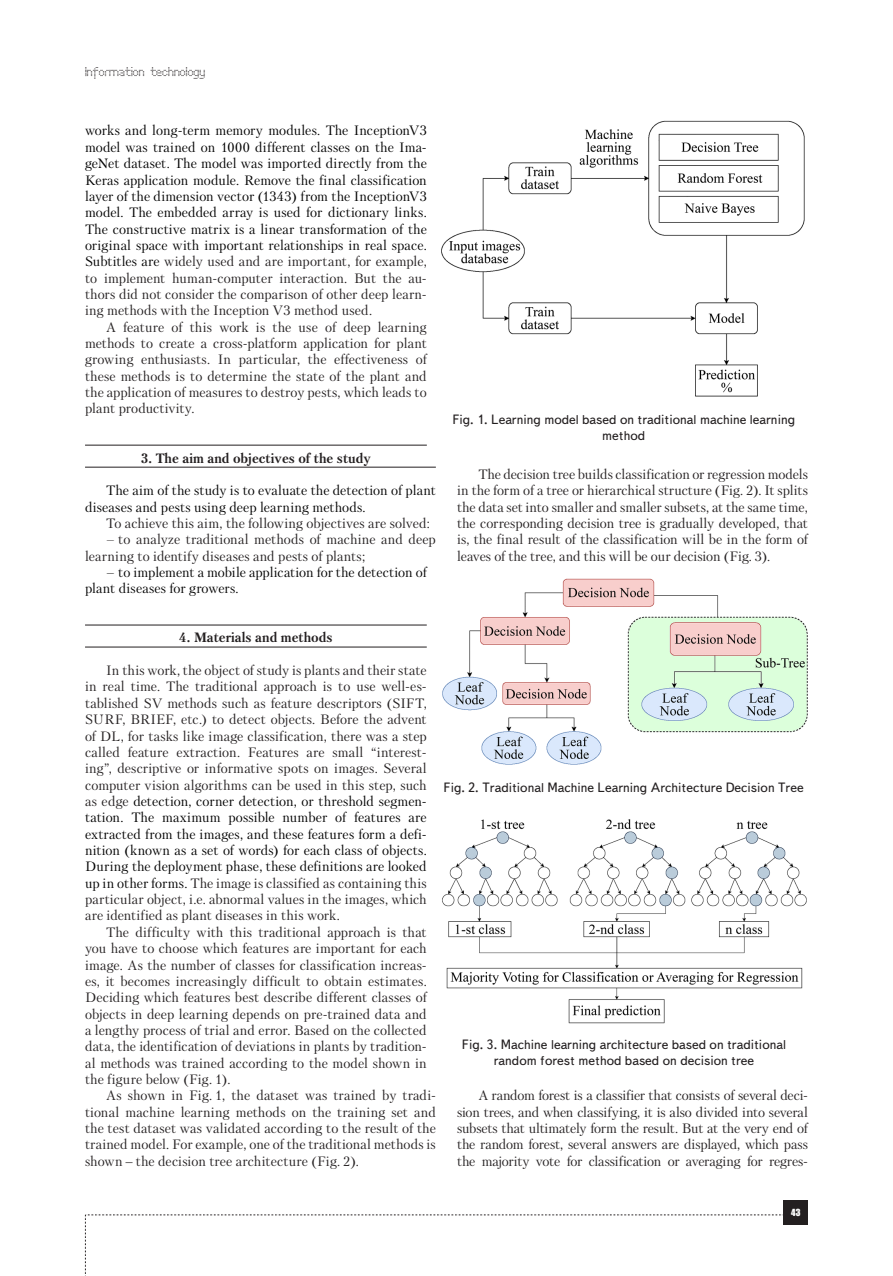
<style>
.page{position:relative;width:893px;height:1276px;background:#fff}
.page>*{position:absolute;margin:0;border:0;box-sizing:border-box;transform-origin:0 0}
.Text__англ{font:13.5px/16.4px "Petersburg C";letter-spacing:.005em;color:#231f20;text-align:justify}
.Text__англ-2{font:13.5px/16.4px "Petersburg C";letter-spacing:.005em;color:#000}
.Рисунок{font:13.5px/16.2px "Text Book C";color:#231f20;text-align:center}
.Раздел_статьи{font:700 13.5px "Petersburg C";color:#231f20}
.t1{font:12px "Perfo";letter-spacing:.015em;color:#231f20}
.t2{font:9px "Impact";color:#fff}
.s1{color:#231f20}
.s2{color:#000}
.s3{font-family:"Times New Roman"}
</style>
<div class="page">
<svg style="left:85px;top:1214px;width:699px;height:62px"></svg>
<div style="left:784px;top:1200px;width:24px;height:24px;background:#231f20"></div>
<hr style="left:85px;top:445px;width:342px;height:1px;background:#231f20">
<hr style="left:85px;top:467px;width:351px;height:1px;background:#231f20">
<hr style="left:85px;top:624px;width:342px;height:1px;background:#231f20">
<hr style="left:85px;top:646px;width:342px;height:1px;background:#231f20">
<img style="left:441px;top:121px;width:363px;height:276px">
<img style="left:442px;top:578px;width:365px;height:187px">
<img style="left:442px;top:819px;width:364px;height:204px">
<p class="t1" style="left:85px;top:65px;width:122px">Information technology</p>
<p class="Text__англ-2" style="left:85px;top:122px;width:343px;text-align:justify">works and long-term memory modules. The InceptionV3 model was trained on 1000 different classes on the Ima&shy;geNet dataset. The model was imported directly from the Keras application module. Remove the final classification layer of the dimension vector (1343) from the InceptionV3 model. The embedded array is used for dictionary links.<br>The constructive matrix is a linear transformation of the original space with important relationships in real space.<br>Subtitles are <span class="s1">widely used and are important, for example, to implement human-computer interaction. But the au&shy;thors did not consider the comparison of other deep learn&shy;ing methods with the Inception V3 method used.</span></p>
<p class="Text__англ" style="left:85px;top:319px;width:343px;text-indent:21px">A feature of this work is the use of deep learning methods to create a cross-platform application for plant growing enthusiasts. In particular, the effectiveness of these methods is to determine the state of the plant and the application of measures to destroy pests, which leads to plant productivity.</p>
<p class="Раздел_статьи" style="left:141px;top:450px;width:231px">3. The aim and objectives of the study</p>
<p class="Text__англ-2" style="left:85px;top:482px;width:352px;text-indent:21px">The aim of the study is to evaluate the detection of plant diseases and pests using deep learning methods.</p>
<p class="Text__англ" style="left:106px;top:515px;width:325px">To achieve this aim, the following objectives are solved:</p>
<p class="Text__англ" style="left:85px;top:531px;width:352px;text-indent:21px">– to analyze traditional methods of machine and deep learning to identify diseases and pests of plants;</p>
<p class="Text__англ-2" style="left:85px;top:564px;width:343px;text-indent:21px">– to implement a mobile application for the detection of plant diseases for growers.</p>
<p class="Раздел_статьи" style="left:179px;top:630px;width:155px">4. Materials and methods</p>
<p class="Text__англ" style="left:85px;top:662px;width:343px;text-indent:21px">In this work, the object of study is plants and their state in real time. The traditional approach is to use well-es&shy;tablished SV methods such as feature descriptors (SIFT, SURF, BRIEF, etc.) to detect objects. Before the advent of DL, for tasks like image classification, there was a step called feature extraction. Features are small “interest&shy;ing”, descriptive or informative spots on images. Several computer vision algorithms can be used in this step, such as edge <span class="s2">detection, corner detection, or threshold segmen&shy;tation. The maximum possible number of features are extracted from the images, and these features form a defi&shy;nition (known as a set of words) for each class of objects.<br>During the deployment phase, these definitions are looked up in other forms.</span> The image is classified as containing this particular object, i.e. abnormal values in the images, which are identified as plant diseases in this work.</p>
<p class="Text__англ" style="left:85px;top:923px;width:343px;text-indent:21px">The difficulty with this traditional approach is that you have to choose which features are important for each image. As the number of classes for classification increas&shy;es, it becomes increasingly difficult to obtain estimates.<br>Deciding which features best describe different classes of objects in deep learning depends on pre-trained data and a lengthy process of trial and error. Based on the collected data, the identification of deviations in plants by tradition&shy;al methods was trained according to the model shown in the figure below (Fig. 1).</p>
<p class="Text__англ" style="left:85px;top:1087px;width:352px;text-indent:21px">As shown in Fig. 1, the dataset was trained by tradi&shy;tional machine learning methods on the training set and the test dataset was validated according to the result of the trained model. For example, one of the traditional methods is shown <span class="s3">‒</span> the decision tree architecture (Fig. 2).</p>
<p class="Рисунок" style="left:452px;top:411px;width:344px">Fig. 1. Learning model based on traditional machine learning method</p>
<p class="Text__англ" style="left:457px;top:466px;width:352px;text-indent:21px">The decision tree builds classification or regression models in the form of a tree or hierarchical structure (Fig. 2). It splits the data set into smaller and smaller subsets, at the same time, the corresponding decision tree is gradually developed, that is, the final result of the classification will be in the form of leaves of the tree, and this will be our decision (Fig. 3).</p>
<p class="Рисунок" style="left:444px;top:780px;width:362px">Fig. 2. Traditional Machine Learning Architecture Decision Tree</p>
<p class="Рисунок" style="left:462px;top:1036px;width:326px">Fig. 3. Machine learning architecture based on traditional random forest method based on decision tree</p>
<p class="Text__англ" style="left:457px;top:1087px;width:352px;text-indent:21px">A random forest is a classifier that consists of several deci&shy;sion trees, and when classifying, it is also divided into several subsets that ultimately form the result. But at the very end of the random forest, several answers are displayed, which pass the majority vote for classification or averaging for regres-</p>
<p class="t2" style="left:791px;top:1205px;width:11px">43</p>
</div>
